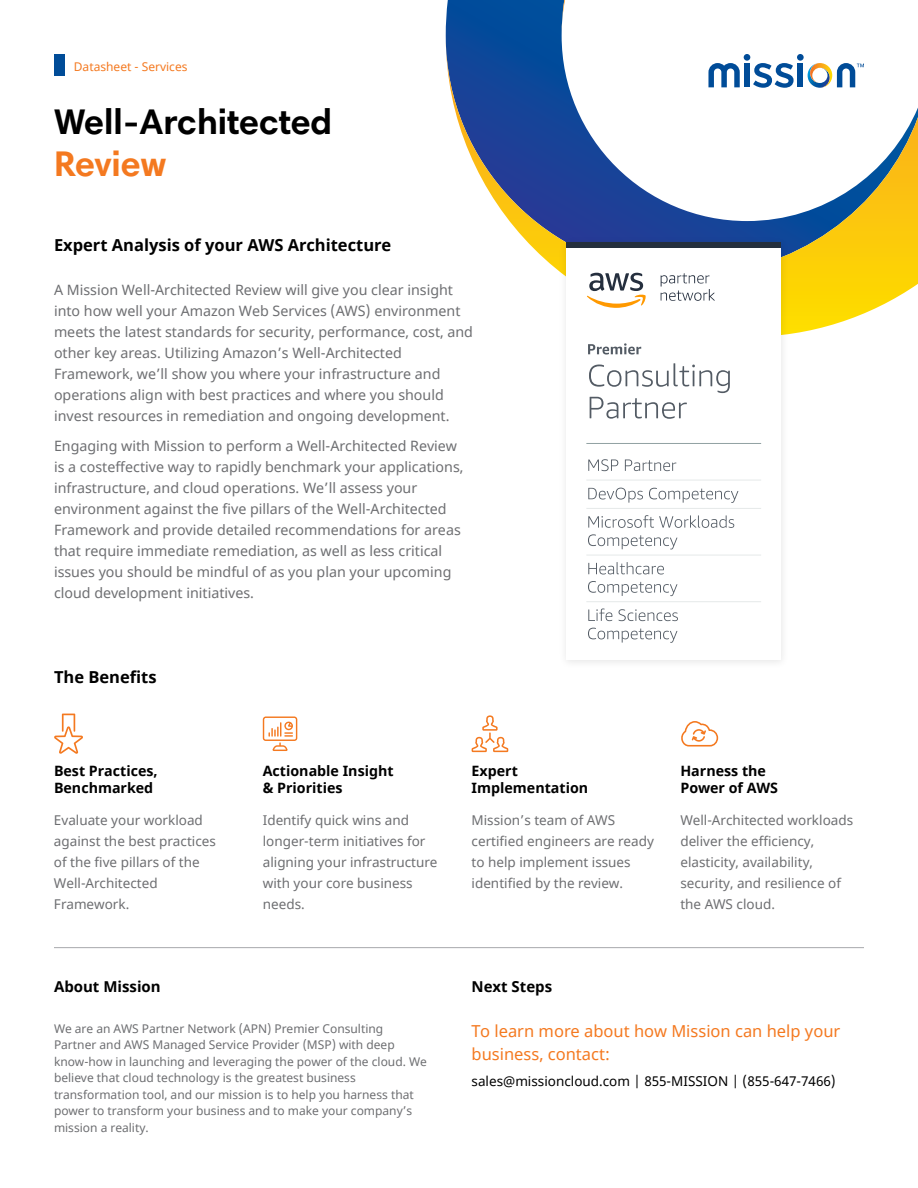
<style>
.page{position:relative;width:918px;height:1188px;background:#fff}
.page>*{position:absolute;margin:0;border:0;box-sizing:border-box;transform-origin:0 0}
.t1{font:700 36px "Harmonia Sans Pro Cyr";color:#000}
.t2{font:700 36px "Harmonia Sans Pro Cyr";color:#f47920}
.t3{font:16.5px/22.5px "Noto Sans";color:#f47920}
.t4{font:700 16.5px "Noto Sans";color:#000}
.t5{font:700 15px "Noto Sans";color:#000}
.t6{font:14.25px/21px "Noto Sans";color:#6d6e71}
.t7{font:700 14.25px/17.1px "Noto Sans";color:#000}
.t8{font:13.5px/21px "Noto Sans";color:#6d6e71}
.t9{font:13.5px "Noto Sans";color:#000}
.t10{font:12px/16.5px "Noto Sans";color:#6d6e71}
.t11{font:12px "Noto Sans";color:#f47920}
</style>
<div class="page">
<svg style="left:446px;top:0;width:472px;height:335px"></svg>
<svg style="left:753px;top:63px;width:41px;height:25px"></svg>
<div style="left:744px;top:54px;width:6px;height:7px;background:#004c98;border-radius:50%"></div>
<div style="left:744px;top:63px;width:6px;height:24px;background:#004c98"></div>
<div style="left:797px;top:54px;width:7px;height:7px;background:#004c98;border-radius:50%"></div>
<div style="left:798px;top:63px;width:5px;height:24px;background:#004c98"></div>
<svg style="left:708px;top:63px;width:32px;height:24px"></svg>
<svg style="left:808px;top:63px;width:56px;height:25px"></svg>
<div style="left:54px;top:54px;width:11px;height:22px;background:#004c98"></div>
<svg style="left:54px;top:714px;width:29px;height:40px"></svg>
<svg style="left:472px;top:715px;width:36px;height:37px"></svg>
<svg style="left:681px;top:721px;width:37px;height:26px"></svg>
<svg style="left:263px;top:717px;width:34px;height:34px"></svg>
<hr style="left:54px;top:947px;width:810px;height:1px;background:#a7a9ac">
<img style="left:559px;top:234px;width:229px;height:429px">
<div style="left:566px;top:242px;width:215px;height:6px;background:#242f3d"></div>
<div style="left:566px;top:248px;width:215px;height:411px;background:#fff"></div>
<svg style="left:587px;top:273px;width:59px;height:35px"></svg>
<svg style="left:661px;top:273px;width:54px;height:28px"></svg>
<svg style="left:588px;top:343px;width:53px;height:12px"></svg>
<svg style="left:589px;top:363px;width:141px;height:56px"></svg>
<hr style="left:587px;top:443px;width:174px;height:1px;background:#91a2a3">
<svg style="left:588px;top:459px;width:88px;height:12px"></svg>
<hr style="left:587px;top:480px;width:174px;height:1px;background:#e5e9e9">
<svg style="left:588px;top:488px;width:150px;height:15px"></svg>
<hr style="left:587px;top:508px;width:174px;height:1px;background:#e5e9e9">
<svg style="left:588px;top:515px;width:146px;height:13px"></svg>
<svg style="left:588px;top:534px;width:89px;height:15px"></svg>
<hr style="left:587px;top:555px;width:174px;height:1px;background:#e5e9e9">
<svg style="left:588px;top:562px;width:76px;height:13px"></svg>
<svg style="left:588px;top:581px;width:89px;height:15px"></svg>
<hr style="left:587px;top:601px;width:174px;height:1px;background:#e5e9e9">
<svg style="left:588px;top:608px;width:90px;height:13px"></svg>
<svg style="left:588px;top:628px;width:89px;height:15px"></svg>
<p class="t11" style="left:74px;top:59px;width:115px">Datasheet - Services</p>
<h1 class="t1" style="left:54px;top:98px;width:280px">Well-Architected</h1>
<h1 class="t2" style="left:54px;top:140px;width:114px">Review</h1>
<p class="t4" style="left:54px;top:234px;width:339px">Expert Analysis of your AWS Architecture</p>
<p class="t6" style="left:54px;top:280px;width:421px">A Mission Well-Architected Review will give you clear insight into how well your Amazon Web Services (AWS) environment meets the latest standards for security, performance, cost, and other key areas. Utilizing Amazon’s Well-Architected Framework, we’ll show you where your infrastructure and operations align with best practices and where you should invest resources in remediation and ongoing development.</p>
<p class="t6" style="left:54px;top:436px;width:411px">Engaging with Mission to perform a Well-Architected Review is a costeffective way to rapidly benchmark your applications, infrastructure, and cloud operations. We’ll assess your environment against the five pillars of the Well-Architected Framework and provide detailed recommendations for areas that require immediate remediation, as well as less critical issues you should be mindful of as you plan your upcoming cloud development initiatives.</p>
<p class="t4" style="left:54px;top:665px;width:104px">The Benefits</p>
<p class="t7" style="left:54px;top:763px;width:105px">Best Practices,<br>Benchmarked</p>
<p class="t7" style="left:472px;top:763px;width:118px">Expert<br>Implementation</p>
<p class="t7" style="left:680px;top:763px;width:99px">Harness the<br>Power of AWS</p>
<p class="t7" style="left:263px;top:763px;width:132px">Actionable Insight &amp; Priorities</p>
<p class="t8" style="left:54px;top:810px;width:163px">Evaluate your workload against the best practices of the five pillars of the<br>Well-Architected<br>Framework.</p>
<p class="t8" style="left:263px;top:810px;width:176px">Identify quick wins and longer-term initiatives for aligning your infrastructure with your core business needs.</p>
<p class="t8" style="left:472px;top:810px;width:184px">Mission’s team of AWS certified engineers are ready to help implement issues identified by the review.</p>
<p class="t8" style="left:680px;top:810px;width:174px">Well-Architected workloads deliver the efficiency, elasticity, availability, security, and resilience of the AWS cloud.</p>
<p class="t5" style="left:54px;top:976px;width:108px">About Mission</p>
<p class="t5" style="left:472px;top:976px;width:82px">Next Steps</p>
<p class="t10" style="left:54px;top:1020px;width:374px">We are an AWS Partner Network (APN) Premier Consulting Partner and AWS Managed Service Provider (MSP) with deep know-how in launching and leveraging the power of the cloud. We believe that cloud technology is the greatest business transformation tool, and our mission is to help you harness that power to transform your business and to make your company’s mission a reality.</p>
<p class="t3" style="left:472px;top:1021px;width:370px">To learn more about how Mission can help your business, contact:</p>
<p class="t9" style="left:472px;top:1072px;width:366px">sales@missioncloud.com | 855-MISSION | (855-647-7466)</p>
</div>
